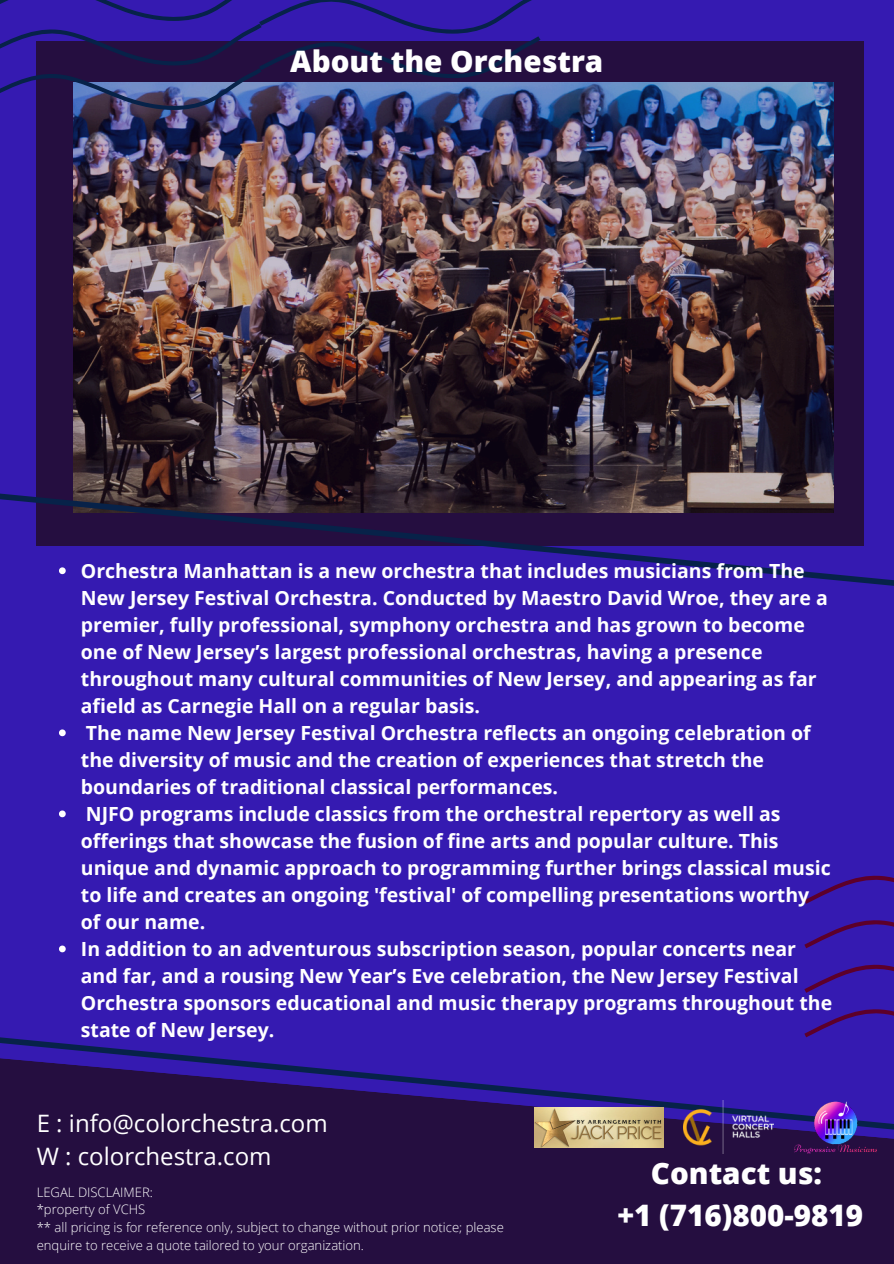
<style>
.page{position:relative;width:894px;height:1264px;background:#fff}
.page>*{position:absolute;margin:0;border:0;box-sizing:border-box;transform-origin:0 0}
.t1{font:800 29.55px/41.2px "Open Sans";color:#fff;text-align:center}
.t2{font:24px/32.7px "Open Sans";color:#fff}
.t3{font:700 19.5px/27px "Open Sans";color:#fff}
.t4{font:300 13.05px/17.7px "Open Sans";color:#fff}
</style>
<div class="page">
<div style="left:0;top:0;width:893px;height:1263px;background:#351ab1"></div>
<div style="left:0;top:1142px;width:893px;height:121px;background:#250e40"></div>
<div style="left:37px;top:41px;width:826px;height:504px;background:#250e40"></div>
<img style="left:73px;top:82px;width:759px;height:404px">
<svg style="left:0;top:486px;width:893px;height:100px"></svg>
<svg style="left:0;top:1037px;width:893px;height:105px"></svg>
<svg style="left:804px;top:875px;width:89px;height:171px"></svg>
<svg style="left:0;top:0;width:540px;height:111px"></svg>
<svg style="left:59px;top:567px;width:7px;height:7px"></svg>
<svg style="left:59px;top:729px;width:7px;height:7px"></svg>
<svg style="left:59px;top:810px;width:7px;height:7px"></svg>
<svg style="left:59px;top:945px;width:7px;height:7px"></svg>
<img style="left:534px;top:1107px;width:129px;height:40px">
<img style="left:683px;top:1100px;width:90px;height:53px">
<img style="left:794px;top:1100px;width:82px;height:55px">
<h2 class="t1" style="left:290px;top:40px;width:314px">About the Orchestra</h2>
<p class="t3" style="left:81px;top:556px;width:748px">Orchestra Manhattan is a new orchestra that includes musicians from The New Jersey Festival Orchestra. Conducted by Maestro David Wroe, they are a premier, fully professional, symphony orchestra and has grown to become one of New Jersey’s largest professional orchestras, having a presence throughout many cultural communities of New Jersey, and appearing as far afield as Carnegie Hall on a regular basis.</p>
<p class="t3" style="left:81px;top:718px;width:731px">The name New Jersey Festival Orchestra reflects an ongoing celebration of the diversity of music and the creation of experiences that stretch the boundaries of traditional classical performances.</p>
<h1 class="t3" style="left:81px;top:799px;width:751px">NJFO programs include classics from the orchestral repertory as well as offerings that showcase the fusion of fine arts and popular culture. This unique and dynamic approach to programming further brings classical music to life and creates an ongoing 'festival' of compelling presentations worthy of our name.</h1>
<p class="t3" style="left:81px;top:934px;width:752px">In addition to an adventurous subscription season, popular concerts near and far, and a rousing New Year’s Eve celebration, the New Jersey Festival Orchestra sponsors educational and music therapy programs throughout the state of New Jersey.</p>
<p class="t2" style="left:37px;top:1106px;width:292px">E : info@colorchestra.com<br>W : colorchestra.com</p>
<p class="t4" style="left:37px;top:1182px;width:118px">LEGAL DISCLAIMER:</p>
<p class="t4" style="left:37px;top:1200px;width:110px">*property of VCHS</p>
<p class="t4" style="left:37px;top:1217px;width:468px">** all pricing is for reference only, subject to change without prior notice; please enquire to receive a quote tailored to your organization.</p>
<p class="t1" style="left:617px;top:1152px;width:247px">Contact us:<br>+1 (716)800-9819</p>
</div>
